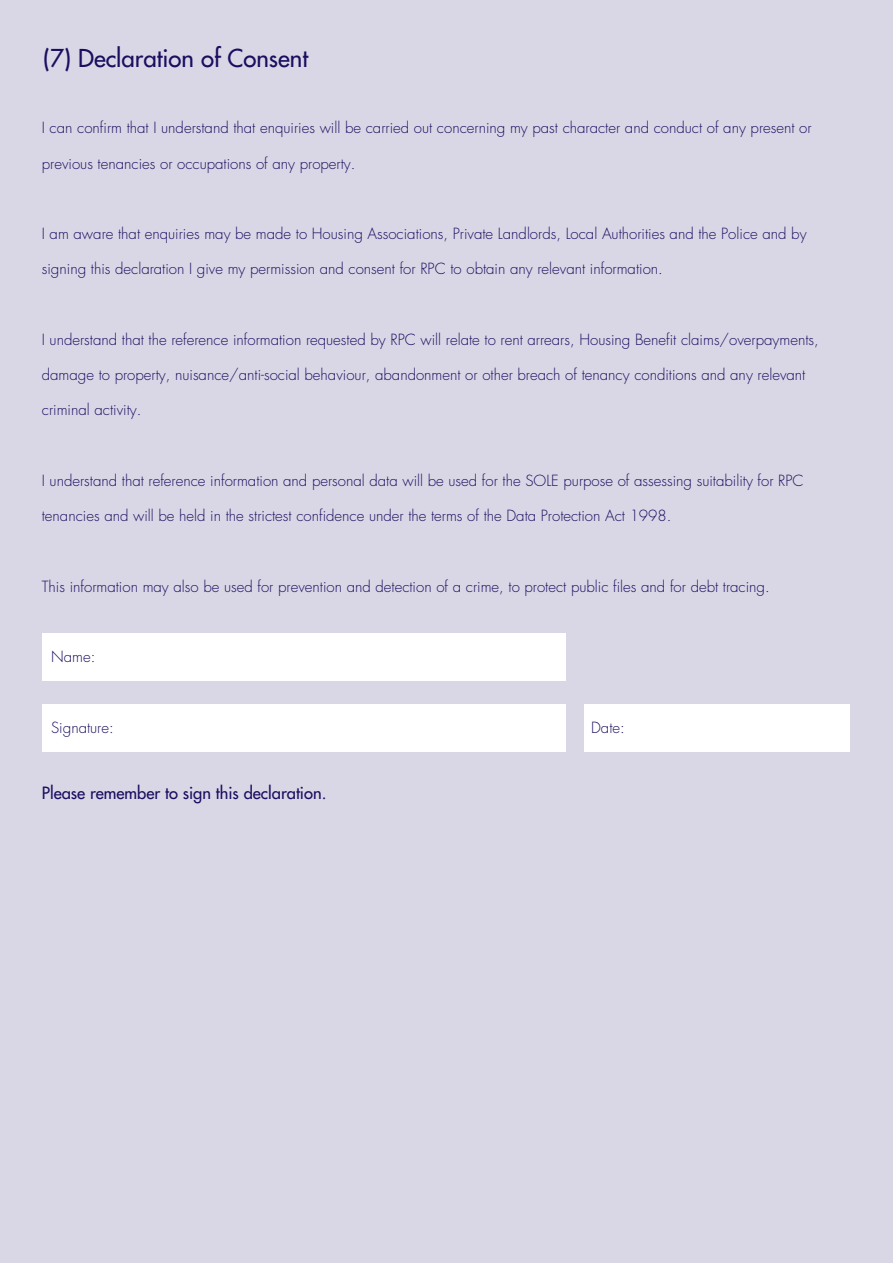
<style>
.page{position:relative;width:893px;height:1263px;background:#d9d7e6}
.page>*{position:absolute;margin:0;border:0;box-sizing:border-box;transform-origin:0 0}
.t1{font:24px "Futura";color:#1a0e60}
.t2{font:16.5px "Futura";color:#1a0e60}
.t3{font:300 15px "Futura";color:#1a0e60}
</style>
<div class="page">
<div style="left:42px;top:633px;width:523px;height:47px;background:#fff"></div>
<div style="left:42px;top:704px;width:523px;height:48px;background:#fff"></div>
<div style="left:584px;top:704px;width:266px;height:48px;background:#fff"></div>
<h1 class="t1" style="left:43px;top:43px;width:266px">(7) Declaration of Consent</h1>
<p class="t3" style="left:42px;top:118px;width:771px">I can confirm that I understand that enquiries will be carried out concerning my past character and conduct of any present or</p>
<p class="t3" style="left:42px;top:154px;width:315px">previous tenancies or occupations of any property.</p>
<p class="t3" style="left:42px;top:224px;width:766px">I am aware that enquiries may be made to Housing Associations, Private Landlords, Local Authorities and the Police and by</p>
<p class="t3" style="left:42px;top:259px;width:622px">signing this declaration I give my permission and consent for RPC to obtain any relevant information.</p>
<p class="t3" style="left:42px;top:330px;width:778px">I understand that the reference information requested by RPC will relate to rent arrears, Housing Benefit claims/overpayments,</p>
<p class="t3" style="left:42px;top:365px;width:765px">damage to property, nuisance/anti-social behaviour, abandonment or other breach of tenancy conditions and any relevant</p>
<p class="t3" style="left:42px;top:400px;width:101px">criminal activity.</p>
<p class="t3" style="left:42px;top:471px;width:763px">I understand that reference information and personal data will be used for the SOLE purpose of assessing suitability for RPC</p>
<p class="t3" style="left:42px;top:506px;width:631px">tenancies and will be held in the strictest confidence under the terms of the Data Protection Act 1998.</p>
<p class="t3" style="left:42px;top:577px;width:729px">This information may also be used for prevention and detection of a crime, to protect public files and for debt tracing.</p>
<p class="t3" style="left:51px;top:647px;width:46px">Name:</p>
<p class="t3" style="left:51px;top:718px;width:64px">Signature:</p>
<p class="t3" style="left:591px;top:718px;width:35px">Date:</p>
<p class="t2" style="left:42px;top:782px;width:286px">Please remember to sign this declaration.</p>
</div>
